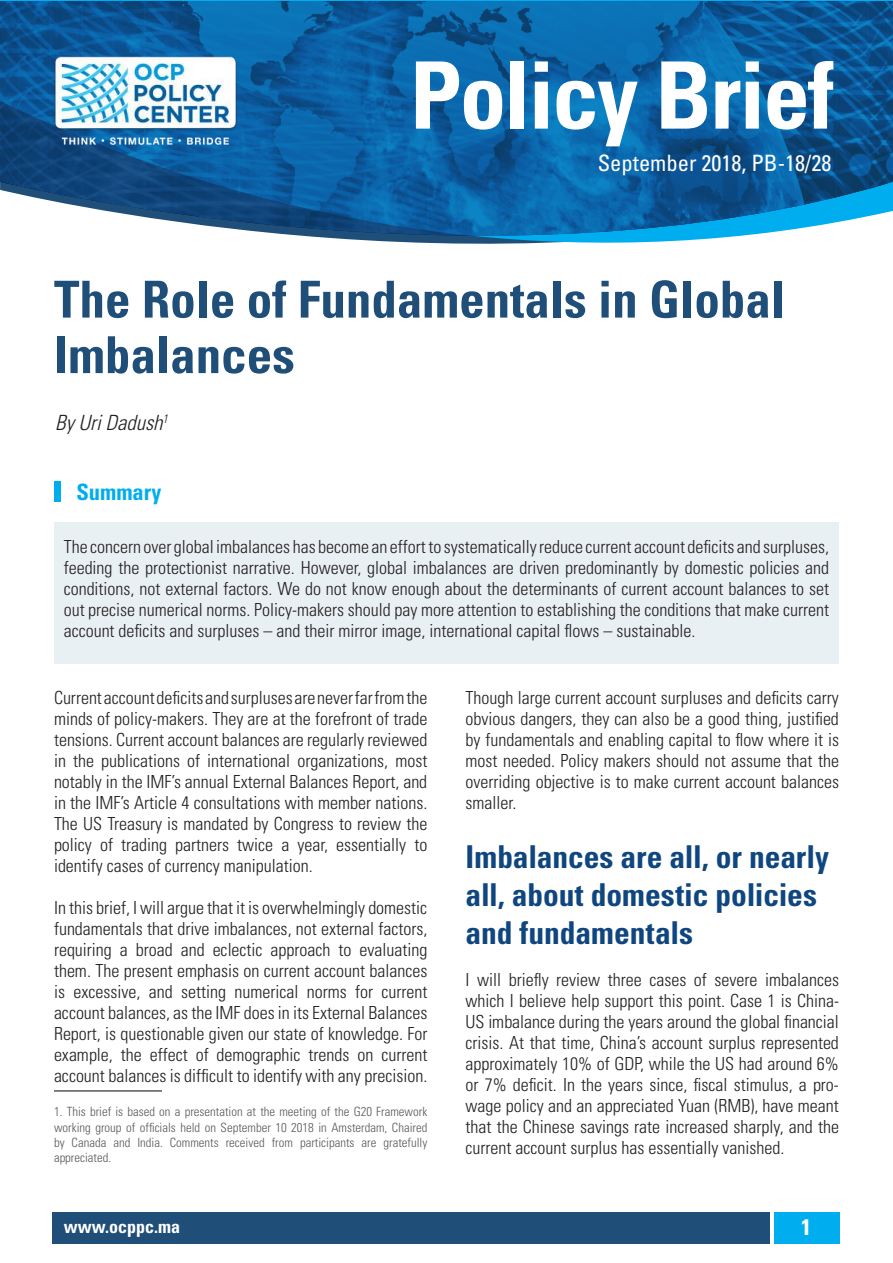
<style>
.page{position:relative;width:893px;height:1263px;background:#fff}
.page>*{position:absolute;margin:0;border:0;box-sizing:border-box;transform-origin:0 0}
.t1{font:700 condensed 93px "Univers LT Std";letter-spacing:-.02em;color:#fff}
.t2{font:700 condensed 51px/55.5px "Univers LT Std";color:#1f4e79}
.t3{font:700 condensed 31.5px/37.8px "Univers LT Std";letter-spacing:-.005em;color:#0f467f}
.t4{font:condensed 22.5px "Univers LT Std";color:#fff}
.t5{font:700 condensed 22.5px "Univers LT Std";color:#00aeef}
.t6{font:700 condensed 22.5px "Univers LT Std";color:#fff}
.t7{font:italic 300 condensed 21px "Univers LT Std";color:#231f20}
.t8{font:300 condensed 18px/21px "Univers LT Std";color:#231f20;text-align:justify}
.t9{font:700 condensed 18px "Univers LT Std";color:#fff}
.t10{font:300 condensed 12.75px/15.3px "Univers LT Std";color:#59585c;text-align:justify}
</style>
<div class="page">
<div style="left:52px;top:1212px;width:718px;height:31px;background:#1f4e79"></div>
<div style="left:774px;top:1212px;width:65px;height:31px;background:#00aeef"></div>
<svg style="left:0;top:0;width:893px;height:244px"></svg>
<svg style="left:0;top:1px;width:893px;height:236px;background:#1769a6"></svg>
<img style="left:35px;top:9px;width:254px;height:182px">
<div style="left:54px;top:523px;width:785px;height:141px;background:#e9f0f3"></div>
<div style="left:54px;top:481px;width:7px;height:21px;background:#00aeef"></div>
<hr style="left:54px;top:1090px;width:108px;height:2px;background:#59585c">
<h1 class="t1" style="left:410px;top:38px;width:425px">Policy Brief</h1>
<p class="t4" style="left:598px;top:149px;width:235px">September 2018, PB-18/28</p>
<h2 class="t2" style="left:54px;top:271px;width:732px">The Role of Fundamentals in Global<br>Imbalances</h2>
<p class="t7" style="left:55px;top:410px;width:118px">ByUriDadush<sup>1</sup></p>
<p class="t5" style="left:76px;top:478px;width:86px">Summary</p>
<p class="t8" style="left:64px;top:536px;width:767px">The concern over global imbalances has become an effort to systematically reduce current account deficits and surpluses, feeding the protectionist narrative. However, global imbalances are driven predominantly by domestic policies and conditions, not external factors. We do not know enough about the determinants of current account balances to set out precise numerical norms. Policy-makers should pay more attention to establishing the conditions that make current account deficits and surpluses – and their mirror image, international capital flows – sustainable.</p>
<p class="t8" style="left:54px;top:687px;width:375px">Current account deficits and surpluses are never far from the minds of policy-makers. They are at the forefront of trade tensions. Current account balances are regularly reviewed in the publications of international organizations, most notably in the IMF’s annual External Balances Report, and in the IMF’s Article 4 consultations with member nations.<br>The US Treasury is mandated by Congress to review the policy of trading partners twice a year, essentially to identify cases of currency manipulation.</p>
<p class="t8" style="left:54px;top:897px;width:375px">In this brief, I will argue that it is overwhelmingly domestic fundamentals that drive imbalances, not external factors, requiring a broad and eclectic approach to evaluating them. The present emphasis on current account balances is excessive, and setting numerical norms for current account balances, as the IMF does in its External Balances Report, is questionable given our state of knowledge. For example, the effect of demographic trends on current account balances is difficult to identify with any precision.</p>
<p class="t10" style="left:54px;top:1104px;width:375px">1. This brief is based on a presentation at the meeting of the G20 Framework working group of officials held on September 10 2018 in Amsterdam, Chaired by Canada and India. Comments received from participants are gratefully appreciated.</p>
<p class="t8" style="left:466px;top:687px;width:375px">Though large current account surpluses and deficits carry obvious dangers, they can also be a good thing, justified by fundamentals and enabling capital to flow where it is most needed. Policy makers should not assume that the overriding objective is to make current account balances smaller.</p>
<h3 class="t3" style="left:466px;top:838px;width:365px">Imbalances are all, or nearly all, about domestic policies and fundamentals</h3>
<p class="t8" style="left:466px;top:969px;width:375px">I will briefly review three cases of severe imbalances which I believe help support this point. Case 1 is China-US imbalance during the years around the global financial crisis. At that time, China’s account surplus represented approximately 10% of GDP, while the US had around 6% or 7% deficit. In the years since, fiscal stimulus, a pro&shy;wage policy and an appreciated Yuan (RMB), have meant that the Chinese savings rate increased sharply, and the current account surplus has essentially vanished.</p>
<p class="t9" style="left:64px;top:1216px;width:118px">www.ocppc.ma</p>
<p class="t6" style="left:801px;top:1214px;width:11px">1</p>
</div>
